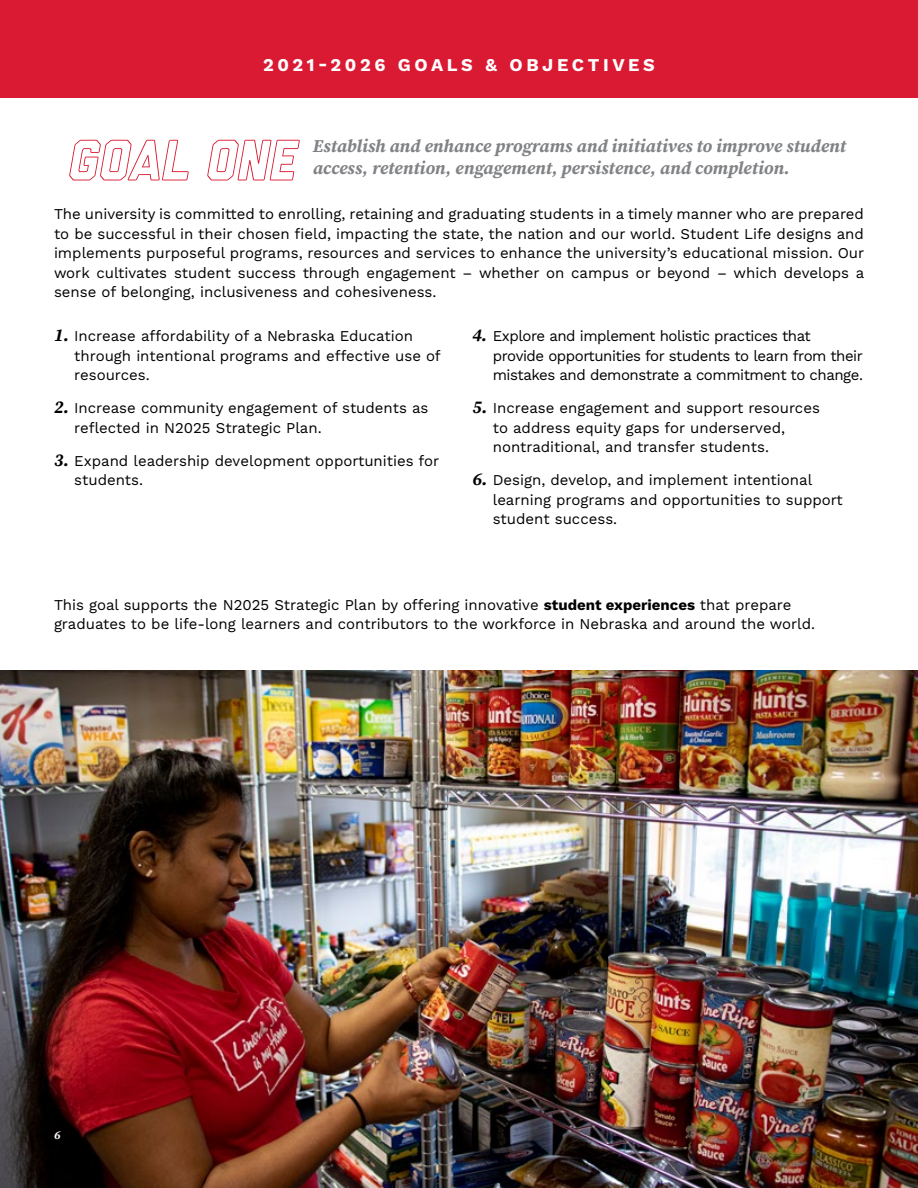
<style>
.page{position:relative;width:918px;height:1188px;background:#fff}
.page>*{position:absolute;margin:0;border:0;box-sizing:border-box;transform-origin:0 0}
.t1{font:italic 800 57px "Liberator Outline";color:#da1a32}
.t2{font:italic 700 18px "Source Serif 4";color:#808285}
.t3{font:700 18px "Work Sans";letter-spacing:.2em;color:#fff}
.t4{font:15px/19.5px "Work Sans";color:#000}
.t5{font:15px/19.5px "Work Sans";letter-spacing:-.03em;color:#000}
.t6{font:italic 700 12px "Source Serif 4";color:#fff}
.s1{font-family:"Source Serif 4";font-weight:700;font-style:italic;font-size:18px}
.s2{font-weight:700}
</style>
<div class="page">
<div style="left:1px;top:0;width:917px;height:98px;background:#da1a32"></div>
<img style="left:1px;top:671px;width:917px;height:517px">
<p class="t3" style="left:263px;top:52px;width:393px">2021-2026 GOALS &amp; OBJECTIVES</p>
<p class="t2" style="left:313px;top:134px;width:535px">Establish and enhance programs and initiatives to improve student</p>
<h1 class="t1" style="left:69px;top:129px;width:229px">GOAL ONE</h1>
<p class="t2" style="left:313px;top:155px;width:478px">access, retention, engagement, persistence, and completion.</p>
<p class="t4" style="left:54px;top:204px;width:812px;text-align:justify">The university is committed to enrolling, retaining and graduating students in a timely manner who are prepared to be successful in their chosen field, impacting the state, the nation and our world. Student Life designs and implements purposeful programs, resources and services to enhance the university’s educational mission. Our work cultivates student success through engagement – whether on campus or beyond – which develops a sense of belonging, inclusiveness and cohesiveness.</p>
<p class="t4" style="left:74px;top:326px;width:368px;text-indent:-20px"><span class="s1">1.</span> Increase affordability of a Nebraska Education through intentional programs and effective use of resources.</p>
<p class="t4" style="left:74px;top:398px;width:356px;text-indent:-20px"><span class="s1">2.</span> Increase community engagement of students as reflected in N2025 Strategic Plan.</p>
<p class="t4" style="left:74px;top:450px;width:367px;text-indent:-20px"><span class="s1">3.</span> Expand leadership development opportunities for students.</p>
<p class="t5" style="left:493px;top:326px;width:372px;text-indent:-20px"><span class="s1">4.</span> Explore and implement holistic practices that provide opportunities for students to learn from their mistakes and demonstrate a commitment to change.</p>
<p class="t4" style="left:493px;top:398px;width:329px;text-indent:-20px"><span class="s1">5.</span> Increase engagement and support resources to address equity gaps for underserved, nontraditional, and transfer students.</p>
<p class="t4" style="left:493px;top:470px;width:352px;text-indent:-20px"><span class="s1">6.</span> Design, develop, and implement intentional learning programs and opportunities to support student success.</p>
<p class="t4" style="left:54px;top:594px;width:763px">This goal supports the N2025 Strategic Plan by offering innovative <span class="s2">student experiences</span> that prepare graduates to be life-long learners and contributors to the workforce in Nebraska and around the world.</p>
<p class="t6" style="left:54px;top:1127px;width:8px">6</p>
</div>
